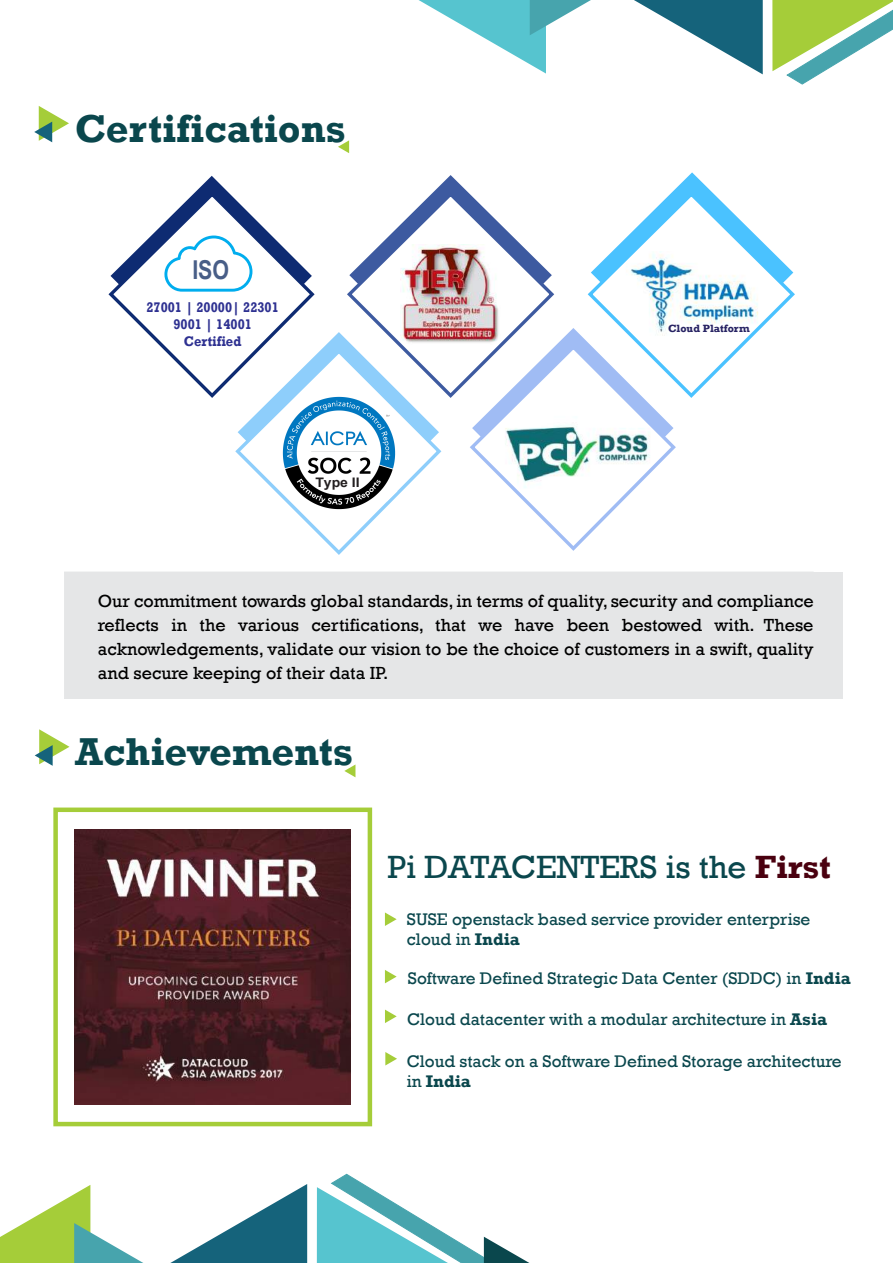
<style>
.page{position:relative;width:893px;height:1263px;background:#fff}
.page>*{position:absolute;margin:0;border:0;box-sizing:border-box;transform-origin:0 0}
.t1{font:700 39.9px "Rockwell";color:#0a474d}
.t2{font:33px "Rockwell";color:#0a474d}
.t3{font:700 25.95px "Arial Narrow";color:#485e87}
.t4{font:18px/24px "Rockwell";color:#000}
.t5{font:17.25px/20.2px "Rockwell";color:#0a474d}
.t6{font:700 14.25px/16.8px "Rockwell";color:#2e3191;text-align:center;scale:.9 1}
.t7{font:700 13.2px "Arial";color:#231f20;scale:1.07 1}
.t8{font:700 10.8px "Rockwell";color:#262262}
.s1{font-weight:700;color:#4a000f}
.s2{font-weight:700}
</style>
<div class="page">
<div style="left:66px;top:572px;width:777px;height:126px;background:#e5e6e7"></div>
<div style="left:64px;top:572px;width:749px;height:127px;border:1px solid #e5e6e7"></div>
<svg style="left:0;top:1185px;width:143px;height:78px"></svg>
<svg style="left:170px;top:1184px;width:137px;height:79px"></svg>
<svg style="left:317px;top:1173px;width:213px;height:90px"></svg>
<svg style="left:419px;top:0;width:172px;height:74px"></svg>
<svg style="left:634px;top:0;width:129px;height:74px"></svg>
<svg style="left:772px;top:0;width:121px;height:85px"></svg>
<svg style="left:34px;top:106px;width:35px;height:36px"></svg>
<svg style="left:338px;top:140px;width:11px;height:13px"></svg>
<svg style="left:35px;top:729px;width:34px;height:37px"></svg>
<svg style="left:344px;top:765px;width:11px;height:12px"></svg>
<img style="left:75px;top:829px;width:276px;height:276px">
<div style="left:53px;top:807px;width:319px;height:319px;border:4px solid #a5cd39"></div>
<svg style="left:385px;top:912px;width:12px;height:14px"></svg>
<svg style="left:385px;top:970px;width:12px;height:13px"></svg>
<svg style="left:385px;top:1009px;width:12px;height:14px"></svg>
<svg style="left:385px;top:1052px;width:12px;height:13px"></svg>
<svg style="left:108px;top:172px;width:687px;height:383px"></svg>
<img style="left:282px;top:397px;width:113px;height:113px">
<h1 class="t1" style="left:75px;top:104px;width:273px">Certifications</h1>
<h3 class="t3" style="left:192px;top:250px;width:38px">ISO</h3>
<p class="t6" style="left:146px;top:299px;width:149px">27001 | 20000| 22301<br>9001 | 14001<br>Certified</p>
<p class="t7" style="left:315px;top:473px;width:43px">Type II</p>
<p class="t8" style="left:668px;top:322px;width:83px">Cloud Platform</p>
<p class="t4" style="left:98px;top:589px;width:717px">Our commitment towards global standards, in terms of quality, security and compliance</p>
<p class="t4" style="left:98px;top:637px;width:717px">acknowledgements, validate our vision to be the choice of customers in a swift, quality and secure keeping of their data IP.</p>
<p class="t4" style="left:98px;top:613px;width:717px">reflects in the various certifications, that we have been bestowed with. These</p>
<h1 class="t1" style="left:75px;top:728px;width:280px">Achievements</h1>
<h2 class="t2" style="left:388px;top:848px;width:445px">Pi DATACENTERS is the <span class="s1">First</span></h2>
<p class="t5" style="left:407px;top:909px;width:405px">SUSE openstack based service provider enterprise cloud in <span class="s2">India</span></p>
<p class="t5" style="left:408px;top:968px;width:444px">Software Defined Strategic Data Center (SDDC) in <span class="s2">India</span></p>
<p class="t5" style="left:407px;top:1009px;width:422px">Cloud datacenter with a modular architecture in <span class="s2">Asia</span></p>
<p class="t5" style="left:407px;top:1051px;width:437px">Cloud stack on a Software Defined Storage architecture in <span class="s2">India</span></p>
</div>
